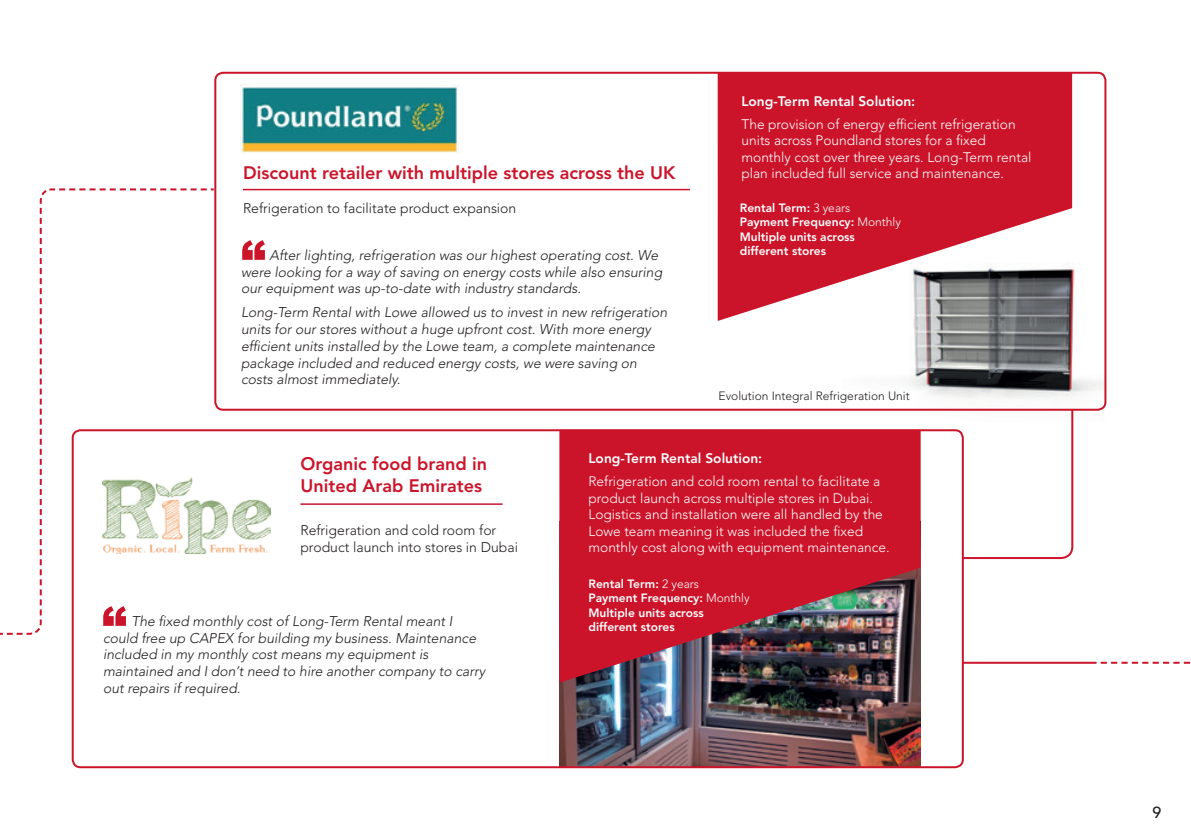
<style>
.page{position:relative;width:1191px;height:840px;background:#fff}
.page>*{position:absolute;margin:0;border:0;box-sizing:border-box;transform-origin:0 0}
.t1{font:800 18px/21.6px "Avenir LT Std";color:#cb142a}
.t2{font:500 16px "Avenir LT Std";color:#231f20}
.t3{font:italic 300 14px/16.8px "Avenir LT Std";color:#231f20}
.t4{font:300 14px/16.8px "Avenir LT Std";color:#231f20}
.t5{font:300 13.8px/16.4px "Avenir LT Std";color:#fff}
.t6{font:800 13.8px "Avenir LT Std";color:#fff}
.t7{font:800 12px/14.4px "Avenir LT Std";color:#fff}
.t8{font:300 12px "Avenir LT Std";color:#231f20}
.s1{font-weight:300}
</style>
<div class="page">
<svg style="left:1100px;top:661px;width:90px;height:2px"></svg>
<hr style="left:962px;top:661px;width:134px;height:2px;background:#cb142a">
<img style="left:559px;top:682px;width:361px;height:82px">
<img style="left:559px;top:429px;width:361px;height:253px">
<hr style="left:300px;top:503px;width:202px;height:1px;background:#cb142a">
<img style="left:216px;top:499px;width:55px;height:54px">
<img style="left:842px;top:269px;width:264px;height:142px">
<img style="left:240px;top:84px;width:218px;height:69px">
<svg style="left:242px;top:240px;width:23px;height:20px"></svg>
<svg style="left:717px;top:75px;width:355px;height:246px;background:#c93d4e"></svg>
<hr style="left:243px;top:189px;width:447px;height:1px;background:#cb142a">
<div style="left:214px;top:72px;width:892px;height:338px;border:2px solid #cb142a;border-radius:8px"></div>
<svg style="left:960px;top:408px;width:114px;height:151px"></svg>
<svg style="left:0;top:187px;width:216px;height:448px"></svg>
<p class="t1" style="left:243px;top:162px;width:434px">Discount retailer with multiple stores across the UK</p>
<p class="t4" style="left:243px;top:199px;width:275px">Refrigeration to facilitate product expansion</p>
<p class="t3" style="left:241px;top:246px;width:423px;text-indent:28px">After lighting, refrigeration was our highest operating cost. We were looking for a way of saving on energy costs while also ensuring our equipment was up-to-date with industry standards.</p>
<p class="t3" style="left:241px;top:304px;width:427px">Long-Term Rental with Lowe allowed us to invest in new refrigeration units for our stores without a huge upfront cost. With more energy efficient units installed by the Lowe team, a complete maintenance package included and reduced energy costs, we were saving on costs almost immediately.</p>
<p class="t6" style="left:741px;top:93px;width:175px">Long-Term Rental Solution:</p>
<p class="t5" style="left:741px;top:116px;width:291px">The provision of energy efficient refrigeration units across Poundland stores for a fixed monthly cost over three years. Long-Term rental plan included full service and maintenance.</p>
<p class="t7" style="left:740px;top:200px;width:163px">Rental Term: <span class="s1">3 years<br></span>Payment Frequency: <span class="s1">Monthly<br></span>Multiple units across different stores</p>
<p class="t8" style="left:718px;top:388px;width:193px">Evolution Integral Refrigeration Unit</p>
<p class="t1" style="left:300px;top:453px;width:188px">Organic food brand in<br>United Arab Emirates</p>
<p class="t4" style="left:300px;top:521px;width:219px">Refrigeration and cold room for product launch into stores in Dubai</p>
<p class="t3" style="left:103px;top:612px;width:384px;text-indent:28px">The fixed monthly cost of Long-Term Rental meant I could free up CAPEX for building my business. Maintenance included in my monthly cost means my equipment is maintained and I don’t need to hire another company to carry out repairs if required.</p>
<p class="t6" style="left:588px;top:450px;width:175px">Long-Term Rental Solution:</p>
<p class="t5" style="left:588px;top:473px;width:302px">Refrigeration and cold room rental to facilitate a product launch across multiple stores in Dubai.<br>Logistics and installation were all handled by the Lowe team meaning it was included the fixed monthly cost along with equipment maintenance.</p>
<p class="t7" style="left:588px;top:576px;width:163px">Rental Term: <span class="s1">2 years<br></span>Payment Frequency: <span class="s1">Monthly<br></span>Multiple units across different stores</p>
<p class="t2" style="left:1152px;top:802px;width:10px">9</p>
</div>
